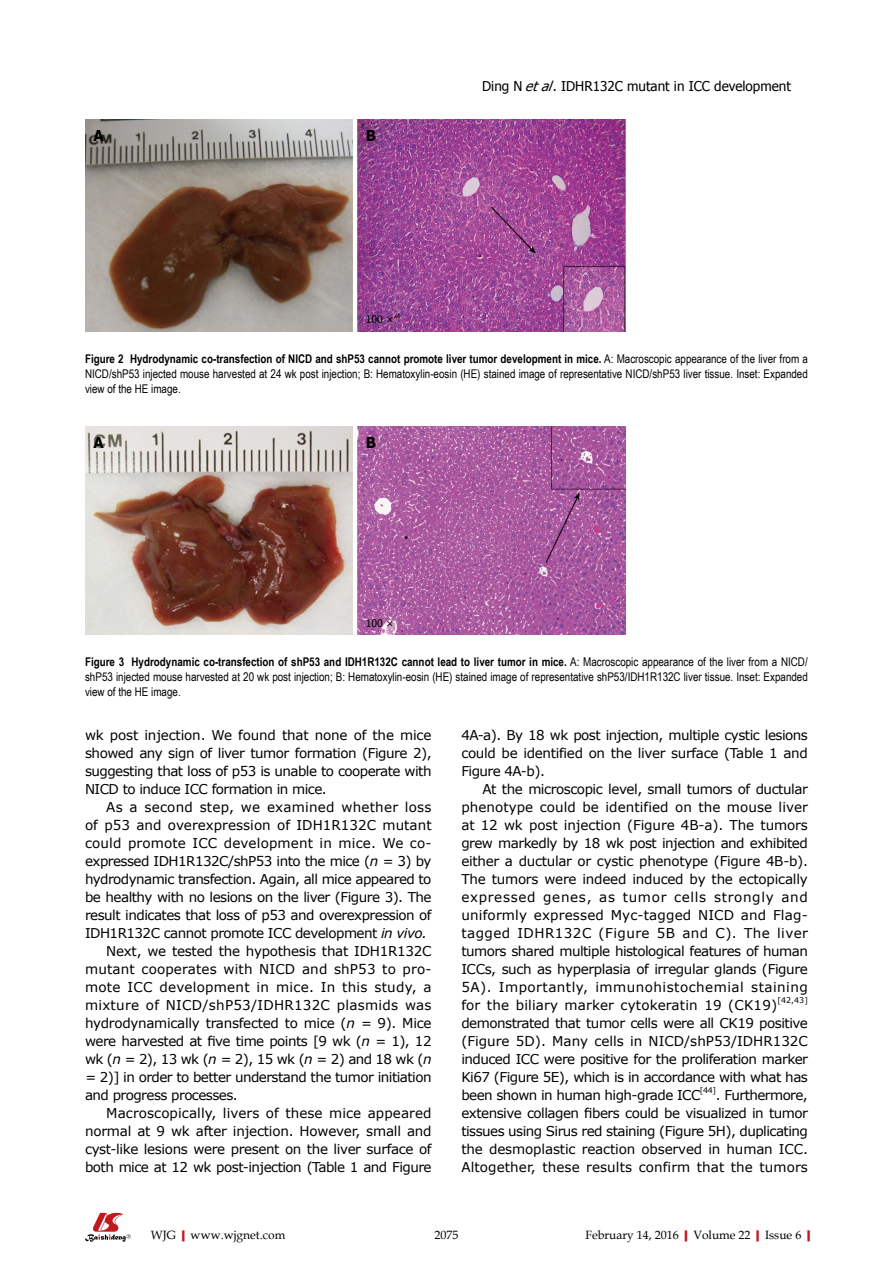
<style>
.page{position:relative;width:893px;height:1263px;background:#fff}
.page>*{position:absolute;margin:0;border:0;box-sizing:border-box;transform-origin:0 0}
.t1{font:700 15px "Tahoma";color:#000}
.t2{font:13.5px/18px "Verdana";letter-spacing:-.025em;color:#000;text-align:justify}
.t3{font:13.5px "Verdana";letter-spacing:.01em;color:#000}
.t4{font:13.5px "Verdana";letter-spacing:.005em;color:#000}
.t5{font:13.5px "Verdana";letter-spacing:.035em;color:#000}
.t6{font:13.5px "Verdana";letter-spacing:.02em;color:#000}
.t7{font:13.5px "Verdana";letter-spacing:.015em;color:#000}
.t8{font:13.5px "Verdana";letter-spacing:-.005em;color:#000}
.t9{font:13.5px "Tahoma";color:#000}
.t10{font:13.5px "Verdana";color:#000}
.t11{font:13.5px "Verdana";letter-spacing:.05em;color:#000}
.t12{font:13.5px "Verdana";letter-spacing:-.045em;color:#000}
.t13{font:12px/15px "Arial Narrow";color:#000;text-align:justify}
.t14{font:12px "Book Antiqua";color:#000}
.t15{font:10.5px "Tahoma";color:#000}
.t16{font:7.8px "Verdana";color:#000}
.s1{font-style:italic}
.s2{font-weight:700}
.s3{font-weight:700;color:#c01920}
</style>
<div class="page">
<svg style="left:85px;top:1213px;width:46px;height:29px"></svg>
<img style="left:85px;top:119px;width:540px;height:213px">
<img style="left:85px;top:426px;width:540px;height:208px">
<hr style="left:353px;top:119px;width:4px;height:219px;background:#fff">
<hr style="left:353px;top:419px;width:4px;height:216px;background:#fff">
<svg style="left:491px;top:207px;width:44px;height:46px;background:#a14d95"></svg>
<svg style="left:546px;top:493px;width:33px;height:70px;background:#a55a9c"></svg>
<p class="t1" style="left:94px;top:125px;width:12px">A</p>
<p class="t1" style="left:366px;top:125px;width:12px">B</p>
<p class="t15" style="left:366px;top:312px;width:30px">100 ×</p>
<p class="t9" style="left:482px;top:77px;width:310px">Ding N <span class="s1">etal</span>. IDHR132C mutant in ICC development</p>
<p class="t13" style="left:85px;top:351px;width:724px"><span class="s2">Figure 2 Hydrodynamic co-transfection of NICD and shP53 cannot promote liver tumor development in mice.</span> A: Macroscopic appearance of the liver from a NICD/shP53 injected mouse harvested at 24 wk post injection; B: Hematoxylin-eosin (HE) stained image of representative NICD/shP53 liver tissue. Inset: Expanded view of the HE image.</p>
<p class="t1" style="left:94px;top:432px;width:12px">A</p>
<p class="t1" style="left:366px;top:432px;width:12px">B</p>
<p class="t15" style="left:366px;top:616px;width:30px">100 ×</p>
<p class="t13" style="left:85px;top:654px;width:724px"><span class="s2">Figure 3 Hydrodynamic co-transfection of shP53 and IDH1R132C cannot lead to liver tumor in mice.</span> A: Macroscopic appearance of the liver from a NICD/ shP53 injected mouse harvested at 20 wk post injection; B: Hematoxylin-eosin (HE) stained image of representative shP53/IDH1R132C liver tissue. Inset: Expanded view of the HE image.</p>
<p class="t2" style="left:85px;top:725px;width:348px">wk post injection. We found that none of the mice</p>
<p class="t2" style="left:85px;top:743px;width:348px">showed any sign of liver tumor formation (Figure 2),</p>
<p class="t2" style="left:85px;top:761px;width:348px">suggesting that loss of p53 is unable to cooperate with</p>
<p class="t2" style="left:85px;top:779px;width:243px">NICD to induce ICC formation in mice.</p>
<p class="t7" style="left:106px;top:798px;width:327px">As a second step, we examined whether loss</p>
<p class="t10" style="left:85px;top:816px;width:348px">of p53 and overexpression of IDH1R132C mutant</p>
<p class="t3" style="left:85px;top:834px;width:348px">could promote ICC development in mice. We co-</p>
<p class="t2" style="left:85px;top:851px;width:348px">expressed IDH1R132C/shP53 into the mice (<span class="s1">n =</span> 3) by</p>
<p class="t2" style="left:85px;top:869px;width:348px">hydrodynamic transfection. Again, all mice appeared to</p>
<p class="t2" style="left:85px;top:887px;width:348px">be healthy with no lesions on the liver (Figure 3). The</p>
<p class="t2" style="left:85px;top:905px;width:348px">result indicates that loss of p53 and overexpression of</p>
<p class="t2" style="left:85px;top:923px;width:343px">IDH1R132C cannot promote ICC development <span class="s1">in vivo.</span></p>
<p class="t2" style="left:106px;top:941px;width:327px">Next, we tested the hypothesis that IDH1R132C</p>
<p class="t3" style="left:85px;top:960px;width:346px">mutant cooperates with NICD and shP53 to pro-</p>
<p class="t6" style="left:85px;top:978px;width:348px">mote ICC development in mice. In this study, a</p>
<p class="t6" style="left:85px;top:996px;width:348px">mixture of NICD/shP53/IDHR132C plasmids was</p>
<p class="t2" style="left:85px;top:1013px;width:348px">hydrodynamically transfected to mice (<span class="s1">n =</span> 9). Mice</p>
<p class="t2" style="left:85px;top:1031px;width:348px">were harvested at five time points [9 wk (<span class="s1">n =</span> 1), 12</p>
<p class="t12" style="left:85px;top:1050px;width:348px">wk (<span class="s1">n =</span> 2), 13 wk (<span class="s1">n =</span> 2), 15 wk (<span class="s1">n =</span> 2) and 18 wk (<span class="s1">n</span></p>
<p class="t2" style="left:85px;top:1067px;width:348px"><span class="s1">=</span> 2)] in order to better understand the tumor initiation</p>
<p class="t2" style="left:85px;top:1085px;width:154px">and progress processes.</p>
<p class="t4" style="left:106px;top:1104px;width:327px">Macroscopically, livers of these mice appeared</p>
<p class="t2" style="left:85px;top:1121px;width:348px">normal at 9 wk after injection. However, small and</p>
<p class="t2" style="left:85px;top:1139px;width:348px">cyst-like lesions were present on the liver surface of</p>
<p class="t2" style="left:85px;top:1157px;width:348px">both mice at 12 wk post-injection (Table 1 and Figure</p>
<p class="t2" style="left:461px;top:725px;width:348px">4A-a). By 18 wk post injection, multiple cystic lesions</p>
<p class="t2" style="left:461px;top:743px;width:348px">could be identified on the liver surface (Table 1 and</p>
<p class="t2" style="left:461px;top:761px;width:85px">Figure 4A-b).</p>
<p class="t2" style="left:483px;top:779px;width:327px">At the microscopic level, small tumors of ductular</p>
<p class="t4" style="left:461px;top:798px;width:348px">phenotype could be identified on the mouse liver</p>
<p class="t8" style="left:461px;top:816px;width:348px">at 12 wk post injection (Figure 4B-a). The tumors</p>
<p class="t2" style="left:461px;top:833px;width:348px">grew markedly by 18 wk post injection and exhibited</p>
<p class="t2" style="left:461px;top:851px;width:348px">either a ductular or cystic phenotype (Figure 4B-b).</p>
<p class="t2" style="left:461px;top:869px;width:348px">The tumors were indeed induced by the ectopically</p>
<p class="t11" style="left:461px;top:888px;width:348px">expressed genes, as tumor cells strongly and</p>
<p class="t7" style="left:461px;top:906px;width:348px">uniformly expressed Myc-tagged NICD and Flag-</p>
<p class="t5" style="left:461px;top:924px;width:348px">tagged IDHR132C (Figure 5B and C). The liver</p>
<p class="t2" style="left:461px;top:941px;width:348px">tumors shared multiple histological features of human</p>
<p class="t2" style="left:461px;top:959px;width:348px">ICCs, such as hyperplasia of irregular glands (Figure</p>
<p class="t5" style="left:461px;top:978px;width:348px">5A). Importantly, immunohistochemial staining</p>
<p class="t3" style="left:461px;top:996px;width:317px">for the biliary marker cytokeratin 19 (CK19)</p>
<p class="t16" style="left:777px;top:995px;width:32px">[42,43]</p>
<p class="t2" style="left:461px;top:1013px;width:348px">demonstrated that tumor cells were all CK19 positive (Figure 5D). Many cells in NICD/shP53/IDHR132C induced ICC were positive for the proliferation marker Ki67 (Figure 5E), which is in accordance with what has been shown in human high-grade ICC</p>
<p class="t16" style="left:700px;top:1085px;width:18px">[44]</p>
<p class="t2" style="left:461px;top:1085px;width:348px;text-indent:254px">. Furthermore, extensive collagen fibers could be visualized in tumor tissues using Sirus red staining (Figure 5H), duplicating the desmoplastic reaction observed in human ICC.<br>Altogether, these results confirm that the tumors</p>
<p class="t14" style="left:151px;top:1226px;width:136px">WJG<span class="s3">|</span>www.wjgnet.com</p>
<p class="t14" style="left:434px;top:1226px;width:25px">2075</p>
<p class="t14" style="left:585px;top:1226px;width:232px">February 14, 2016<span class="s3">|</span>Volume 22<span class="s3">|</span>Issue 6<span class="s3">|</span></p>
</div>
